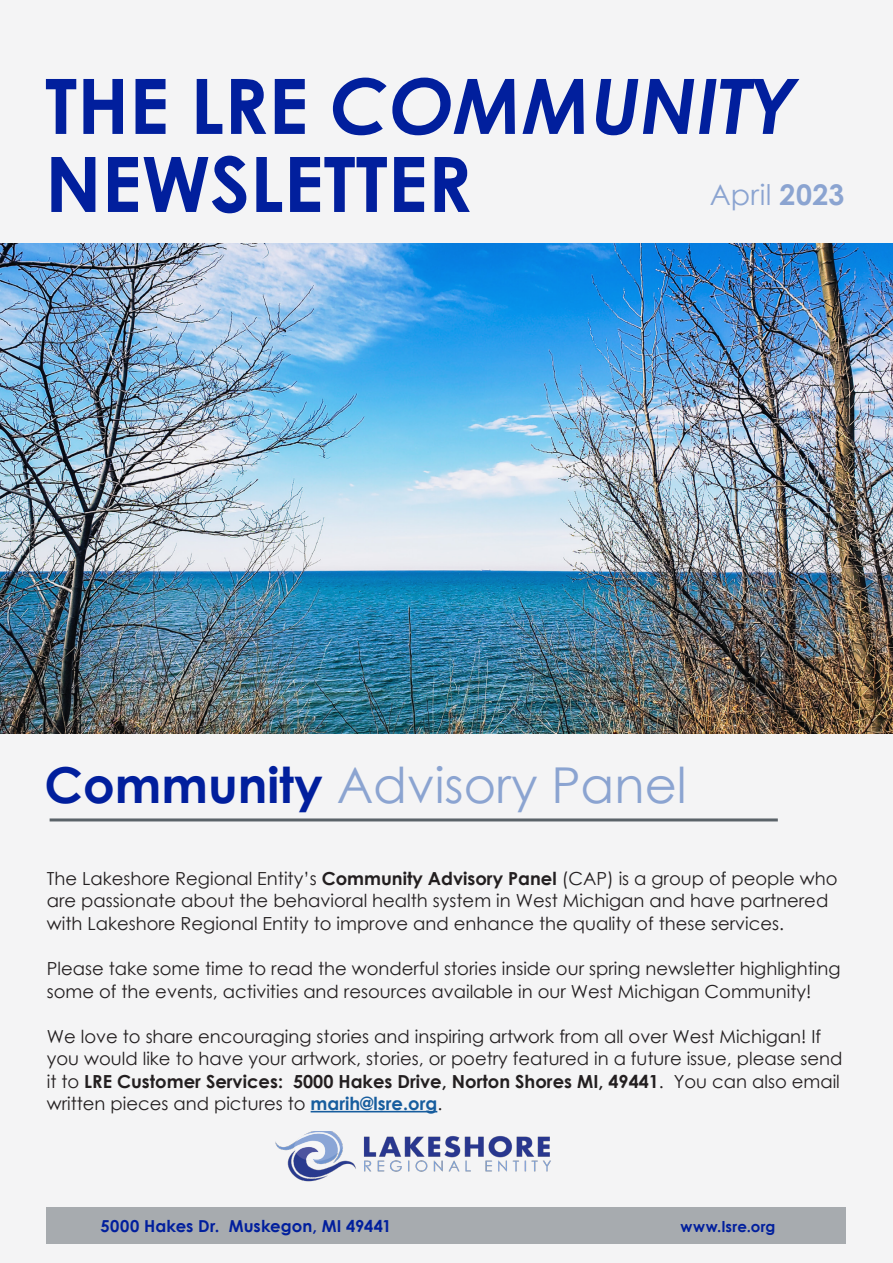
<style>
.page{position:relative;width:893px;height:1263px;background:#fff}
.page>*{position:absolute;margin:0;border:0;box-sizing:border-box;transform-origin:0 0}
._55_Header_gray_Bitt{font:700 76.5px/78px "Century Gothic";color:#011f9d}
._21_Header_gray_Sour{font:49.5px "Century Gothic";color:#8ba4d1}
._6_Content_gray_R_So{font:28.5px "Century Gothic";letter-spacing:.015em;color:#8ba4d1}
._10_Subheader_gray_S{font:18px/22.5px "Century Gothic";color:#231f20}
._9_Content_gray_Sour{font:700 16.5px "Century Gothic";letter-spacing:.01em;color:#011f9d}
._8_Content_gray_C_So{font:700 15px "Century Gothic";letter-spacing:.025em;color:#011f9d}
.s1{font-style:italic}
.s2{font-weight:700}
.s3{font-weight:700;color:#011f9d}
.s4{font-weight:700;color:#175d9e}
</style>
<div class="page">
<img style="left:0;top:0;width:893px;height:1263px">
<hr style="left:311px;top:1111px;width:126px;height:1px;background:#175d9e">
<img style="left:275px;top:1132px;width:288px;height:57px">
<hr style="left:50px;top:818px;width:728px;height:3px;background:#5b6369">
<p class="_55_Header_gray_Bitt" style="left:45px;top:64px;width:754px">THE LRE <span class="s1">COMMUNITY<br></span>NEWSLETTER</p>
<p class="_6_Content_gray_R_So" style="left:710px;top:175px;width:136px">April <span class="s2">2023</span></p>
<p class="_21_Header_gray_Sour" style="left:45px;top:751px;width:644px"><span class="s3">Community</span> Advisory Panel</p>
<p class="_10_Subheader_gray_S" style="left:47px;top:867px;width:792px">The Lakeshore Regional Entity’s <span class="s2">Community Advisory Panel</span> (CAP) is a group of people who are passionate about the behavioral health system in West Michigan and have partnered with Lakeshore Regional Entity to improve and enhance the quality of these services.</p>
<p class="_10_Subheader_gray_S" style="left:47px;top:957px;width:795px">Please take some time to read the wonderful stories inside our spring newsletter highlighting some of the events, activities and resources available in our West Michigan Community!</p>
<p class="_10_Subheader_gray_S" style="left:47px;top:1024px;width:797px">We love to share encouraging stories and inspiring artwork from all over West Michigan! If you would like to have your artwork, stories, or poetry featured in a future issue, please send it to <span class="s2">LRE Customer Services: 5000 Hakes Drive, Norton Shores MI, 49441</span>. You can also email written pieces and pictures to <span class="s4">marih@lsre.org</span>.</p>
<p class="_9_Content_gray_Sour" style="left:101px;top:1213px;width:292px">5000 Hakes Dr. Muskegon, MI 49441</p>
<p class="_8_Content_gray_C_So" style="left:680px;top:1215px;width:96px">www.lsre.org</p>
</div>
